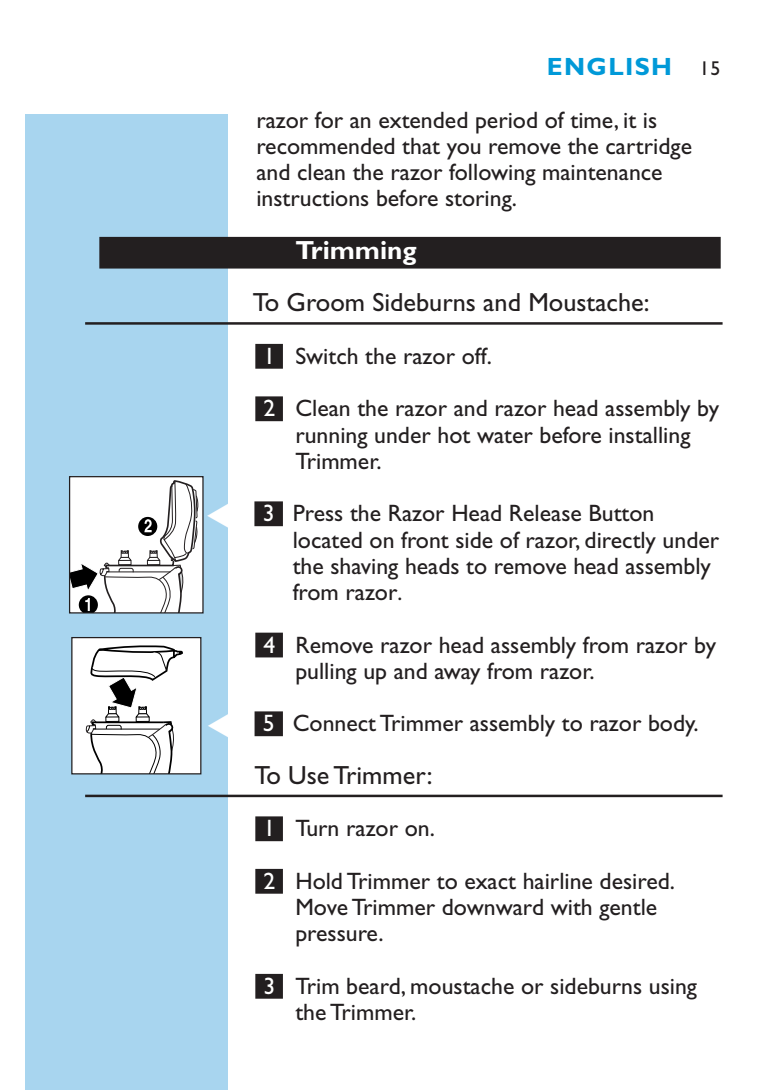
<style>
.page{position:relative;width:778px;height:1090px;background:#fff}
.page>*{position:absolute;margin:0;border:0;box-sizing:border-box;transform-origin:0 0}
.t1{font:26.25px "Gill Sans";color:#231f20}
.t2{font:700 26.25px "Gill Sans";color:#fff}
.t3{font:700 25px "Gill Sans";letter-spacing:.055em;color:#0099d8}
.t4{font:23.75px/26.2px "Gill Sans";color:#231f20}
.s1{font-weight:400;font-size:20px;color:#231f20}
.s2{color:#fff}
.s3{font-family:"Philips Tape";font-size:35px;color:#fff}
.s4{font-size:22.5px}
</style>
<div class="page">
<div style="left:25px;top:114px;width:202px;height:976px;background:#a8d5ef"></div>
<div style="left:99px;top:237px;width:621px;height:32px;background:#231f20"></div>
<hr style="left:85px;top:322px;width:637px;height:3px;background:#231f20">
<div style="left:255px;top:344px;width:28px;height:25px;background:#231f20"></div>
<div style="left:255px;top:396px;width:28px;height:25px;background:#231f20"></div>
<div style="left:254px;top:501px;width:29px;height:25px;background:#231f20"></div>
<div style="left:255px;top:633px;width:28px;height:24px;background:#231f20"></div>
<div style="left:254px;top:711px;width:29px;height:25px;background:#231f20"></div>
<hr style="left:85px;top:795px;width:637px;height:2px;background:#231f20">
<div style="left:255px;top:816px;width:28px;height:25px;background:#231f20"></div>
<div style="left:255px;top:869px;width:28px;height:25px;background:#231f20"></div>
<div style="left:255px;top:974px;width:28px;height:25px;background:#231f20"></div>
<svg style="left:71px;top:478px;width:128px;height:134px;background:#e0dfdf"></svg>
<div style="left:69px;top:476px;width:134px;height:138px;border:1px solid #231f20"></div>
<div style="left:72px;top:638px;width:129px;height:136px;background:#fff"></div>
<svg style="left:85px;top:645px;width:98px;height:127px"></svg>
<div style="left:71px;top:637px;width:130px;height:137px;border:1px solid #231f20"></div>
<p class="t3" style="left:547px;top:58px;width:175px">ENGLISH <span class="s1">15</span></p>
<p class="t4" style="left:256px;top:109px;width:437px">razor for an extended period of time, it is recommended that you remove the cartridge and clean the razor following maintenance instructions before storing.</p>
<p class="t2" style="left:295px;top:241px;width:123px">Trimming</p>
<p class="t1" style="left:253px;top:293px;width:398px">To Groom Sideburns and Moustache:</p>
<p class="t4" style="left:263px;top:345px;width:230px"><span class="s2">1</span> Switch the razor off.</p>
<p class="t4" style="left:295px;top:398px;width:425px;text-indent:-32px"><span class="s2">2</span> Clean the razor and razor head assembly by running under hot water before installing<br>Trimmer.</p>
<p class="t4" style="left:293px;top:503px;width:428px;text-indent:-89px"><span class="s3">C</span> <span class="s2">3</span> Press the Razor Head Release Button located on front side of razor, directly under the shaving heads to remove head assembly from razor<span class="s4">.</span></p>
<p class="t4" style="left:295px;top:634px;width:422px;text-indent:-32px"><span class="s2">4</span> Remove razor head assembly from razor by pulling up and away from razor.</p>
<p class="t4" style="left:205px;top:713px;width:495px"><span class="s3">C</span> <span class="s2">5</span> Connect Trimmer assembly to razor body.</p>
<p class="t1" style="left:254px;top:766px;width:179px">To Use Trimmer:</p>
<p class="t4" style="left:263px;top:818px;width:173px"><span class="s2">1</span> Turn razor on.</p>
<p class="t4" style="left:295px;top:870px;width:381px;text-indent:-32px"><span class="s2">2</span> Hold Trimmer to exact hairline desired.<br>Move Trimmer downward with gentle pressure.</p>
<p class="t4" style="left:295px;top:975px;width:403px;text-indent:-32px"><span class="s2">3</span> Trim beard, moustache or sideburns using the Trimmer.</p>
</div>
